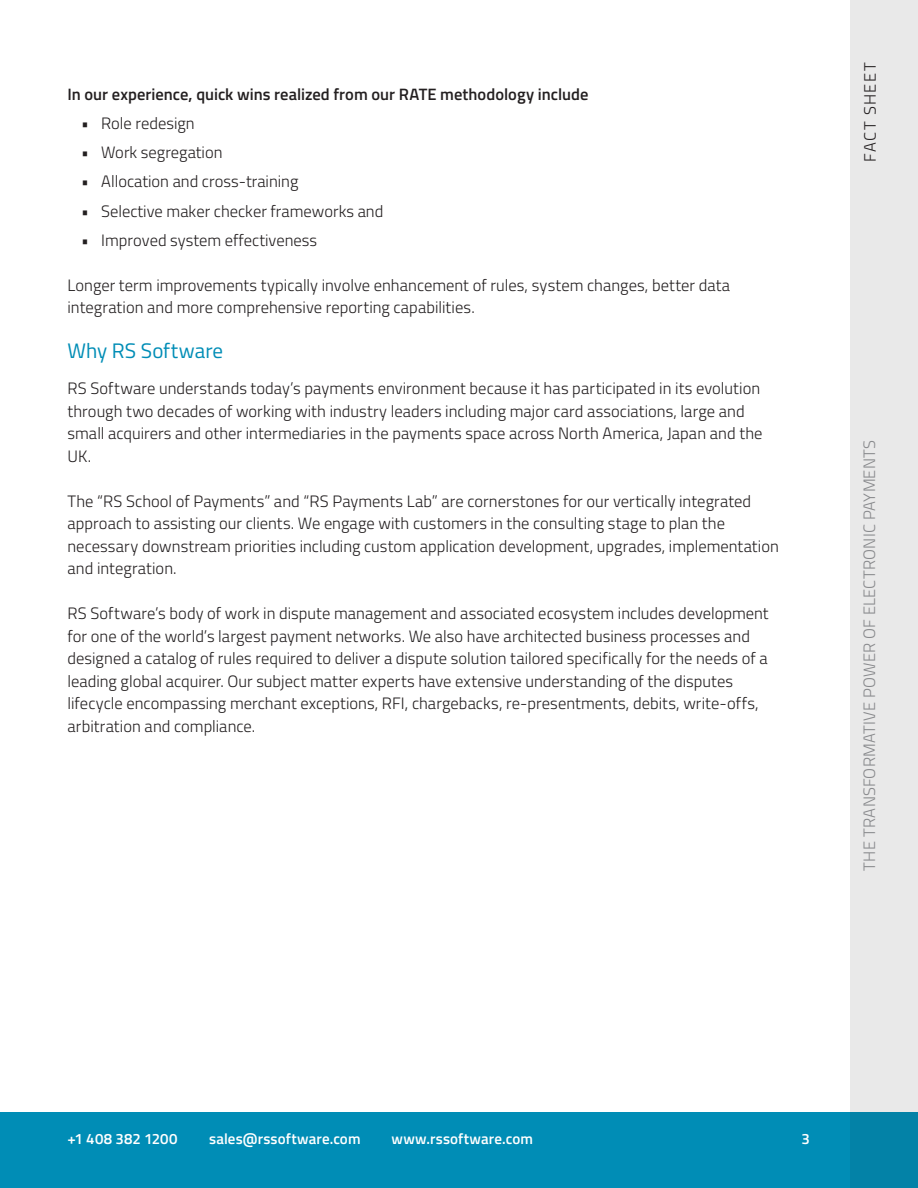
<style>
.page{position:relative;width:918px;height:1188px;background:#fff}
.page>*{position:absolute;margin:0;border:0;box-sizing:border-box;transform-origin:0 0}
.Subhead{font:21px "Titillium Web";color:#008db6}
.Body{font:300 16.5px/22.5px "Titillium Web";color:#231f20}
.Body-2{font:600 16.5px "Titillium Web";color:#231f20}
.t1{font:300 16.5px "Titillium Web";letter-spacing:.01em;color:#939598}
.Body-3{font:300 16.5px "Titillium Web";letter-spacing:.08em;color:#231f20}
.t2{font:600 15px "Titillium Web";letter-spacing:.005em;color:#fff}
</style>
<div class="page">
<div style="left:0;top:1112px;width:918px;height:76px;background:#008db6"></div>
<div style="left:850px;top:0;width:68px;height:1188px;background:#e9e9e9"></div>
<p class="Body-2" style="left:68px;top:82px;width:523px">In our experience, quick wins realized from our RATE methodology include</p>
<p class="Body" style="left:81px;top:111px;width:115px">• Role redesign</p>
<p class="Body" style="left:81px;top:140px;width:143px">• Work segregation</p>
<p class="Body" style="left:81px;top:170px;width:219px">• Allocation and cross-training</p>
<p class="Body" style="left:81px;top:199px;width:304px">• Selective maker checker frameworks and</p>
<p class="Body" style="left:81px;top:228px;width:238px">• Improved system effectiveness</p>
<p class="Body" style="left:68px;top:273px;width:664px">Longer term improvements typically involve enhancement of rules, system changes, better data integration and more comprehensive reporting capabilities.</p>
<p class="Subhead" style="left:68px;top:336px;width:157px">Why RS Software</p>
<p class="Body" style="left:68px;top:377px;width:697px">RS Software understands today’s payments environment because it has participated in its evolution through two decades of working with industry leaders including major card associations, large and small acquirers and other intermediaries in the payments space across North America, Japan and the UK.</p>
<p class="Body" style="left:68px;top:489px;width:713px">The “RS School of Payments” and “RS Payments Lab” are cornerstones for our vertically integrated approach to assisting our clients. We engage with customers in the consulting stage to plan the necessary downstream priorities including custom application development, upgrades, implementation and integration.</p>
<p class="Body" style="left:68px;top:602px;width:703px">RS Software’s body of work in dispute management and associated ecosystem includes development for one of the world’s largest payment networks. We also have architected business processes and designed a catalog of rules required to deliver a dispute solution tailored specifically for the needs of a leading global acquirer. Our subject matter experts have extensive understanding of the disputes lifecycle encompassing merchant exceptions, RFI, chargebacks, re-presentments, debits, write-offs, arbitration and compliance.</p>
<p class="Body-3" style="left:858px;top:162px;width:101px;rotate:-90deg">FACT SHEET</p>
<p class="t1" style="left:857px;top:871px;width:432px;rotate:-90deg">THE TRANSFORMATIVE POWER OF ELECTRONIC PAYMENTS</p>
<p class="t2" style="left:68px;top:1128px;width:111px">+1 408 382 1200</p>
<p class="t2" style="left:209px;top:1128px;width:153px">sales@rssoftware.com</p>
<p class="t2" style="left:392px;top:1128px;width:143px">www.rssoftware.com</p>
<p class="t2" style="left:802px;top:1128px;width:10px">3</p>
</div>
